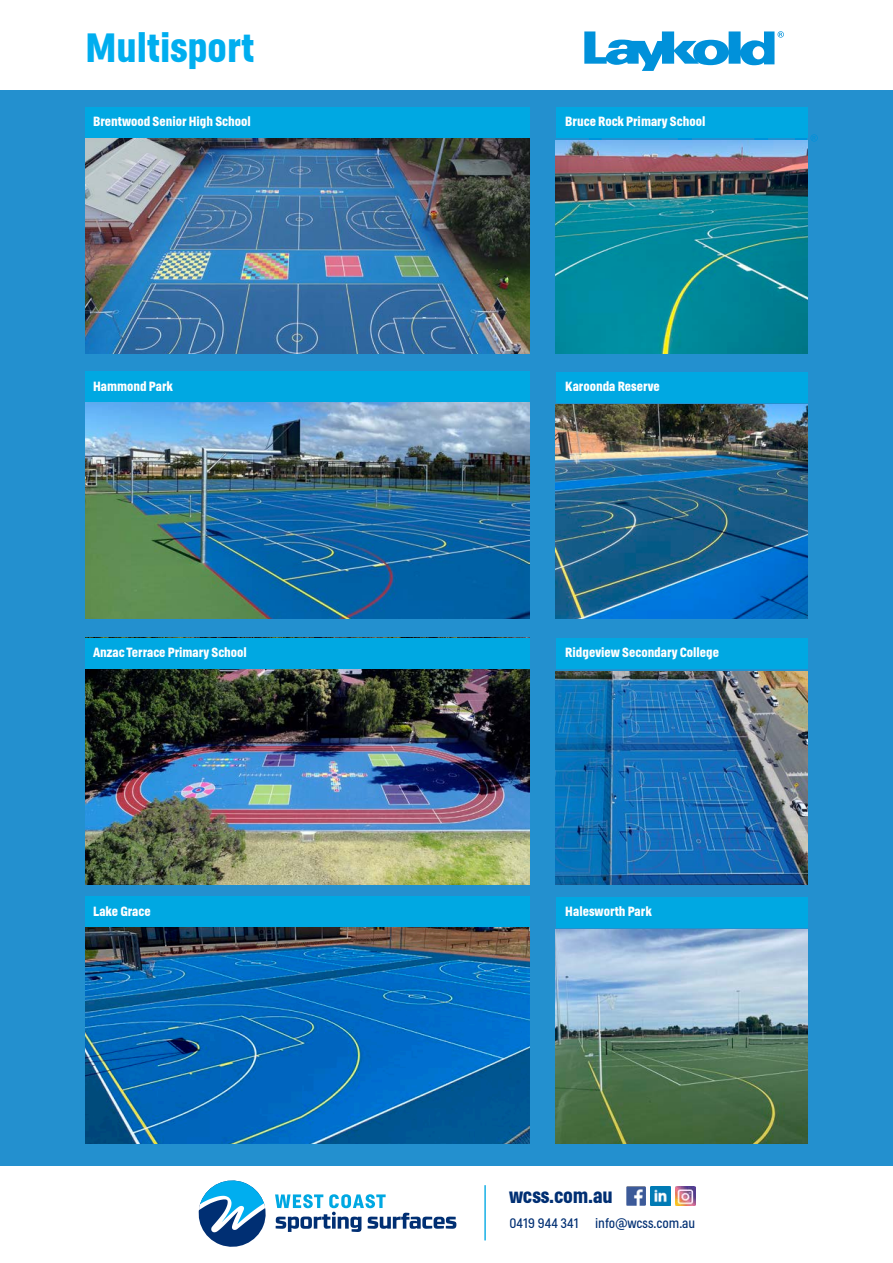
<style>
.page{position:relative;width:893px;height:1263px;background:#fff}
.page>*{position:absolute;margin:0;border:0;box-sizing:border-box;transform-origin:0 0}
.t1{font:700 40.5px "Helsinki";color:#00aeef}
.t2{font:700 20.4px "Helsinki";letter-spacing:-.01em;color:#002f73}
.t3{font:300 13.65px "Helsinki";color:#002f73}
.t4{font:700 13.2px "Helsinki";color:#fff}
</style>
<div class="page">
<svg style="left:198px;top:1180px;width:258px;height:67px"></svg>
<hr style="left:484px;top:1185px;width:2px;height:55px;background:#00a8e2">
<img style="left:626px;top:1186px;width:20px;height:19px">
<img style="left:651px;top:1186px;width:19px;height:19px">
<img style="left:676px;top:1186px;width:19px;height:20px">
<div style="left:0;top:90px;width:893px;height:1076px;background:#2390cf"></div>
<svg style="left:589px;top:134px;width:229px;height:8px"></svg>
<img style="left:556px;top:140px;width:252px;height:214px">
<img style="left:85px;top:138px;width:444px;height:216px">
<div style="left:85px;top:107px;width:444px;height:31px;background:#00a8e2"></div>
<div style="left:556px;top:107px;width:252px;height:31px;background:#00a8e2"></div>
<img style="left:556px;top:405px;width:252px;height:213px">
<img style="left:85px;top:402px;width:444px;height:216px">
<div style="left:85px;top:372px;width:444px;height:30px;background:#00a8e2"></div>
<div style="left:556px;top:372px;width:252px;height:30px;background:#00a8e2"></div>
<img style="left:556px;top:671px;width:252px;height:214px">
<img style="left:85px;top:669px;width:444px;height:216px">
<div style="left:85px;top:638px;width:444px;height:31px;background:#00a8e2"></div>
<div style="left:556px;top:638px;width:252px;height:31px;background:#00a8e2"></div>
<img style="left:556px;top:930px;width:252px;height:213px">
<img style="left:85px;top:927px;width:444px;height:216px">
<div style="left:85px;top:897px;width:444px;height:30px;background:#00a8e2"></div>
<div style="left:556px;top:897px;width:252px;height:30px;background:#00a8e2"></div>
<svg style="left:584px;top:31px;width:200px;height:40px"></svg>
<p class="t1" style="left:85px;top:24px;width:171px">Multisport</p>
<p class="t4" style="left:93px;top:114px;width:159px">Brentwood Senior High School</p>
<p class="t4" style="left:565px;top:114px;width:142px">Bruce Rock Primary School</p>
<p class="t4" style="left:93px;top:378px;width:81px">Hammond Park</p>
<p class="t4" style="left:565px;top:378px;width:96px">Karoonda Reserve</p>
<p class="t4" style="left:93px;top:645px;width:155px">Anzac Terrace Primary School</p>
<p class="t4" style="left:565px;top:645px;width:155px">Ridgeview Secondary College</p>
<p class="t4" style="left:93px;top:903px;width:59px">Lake Grace</p>
<p class="t4" style="left:565px;top:903px;width:88px">Halesworth Park</p>
<h2 class="t2" style="left:509px;top:1183px;width:105px">wcss.com.au</h2>
<p class="t3" style="left:510px;top:1215px;width:187px">0419 944 341 info@wcss.com.au</p>
</div>
